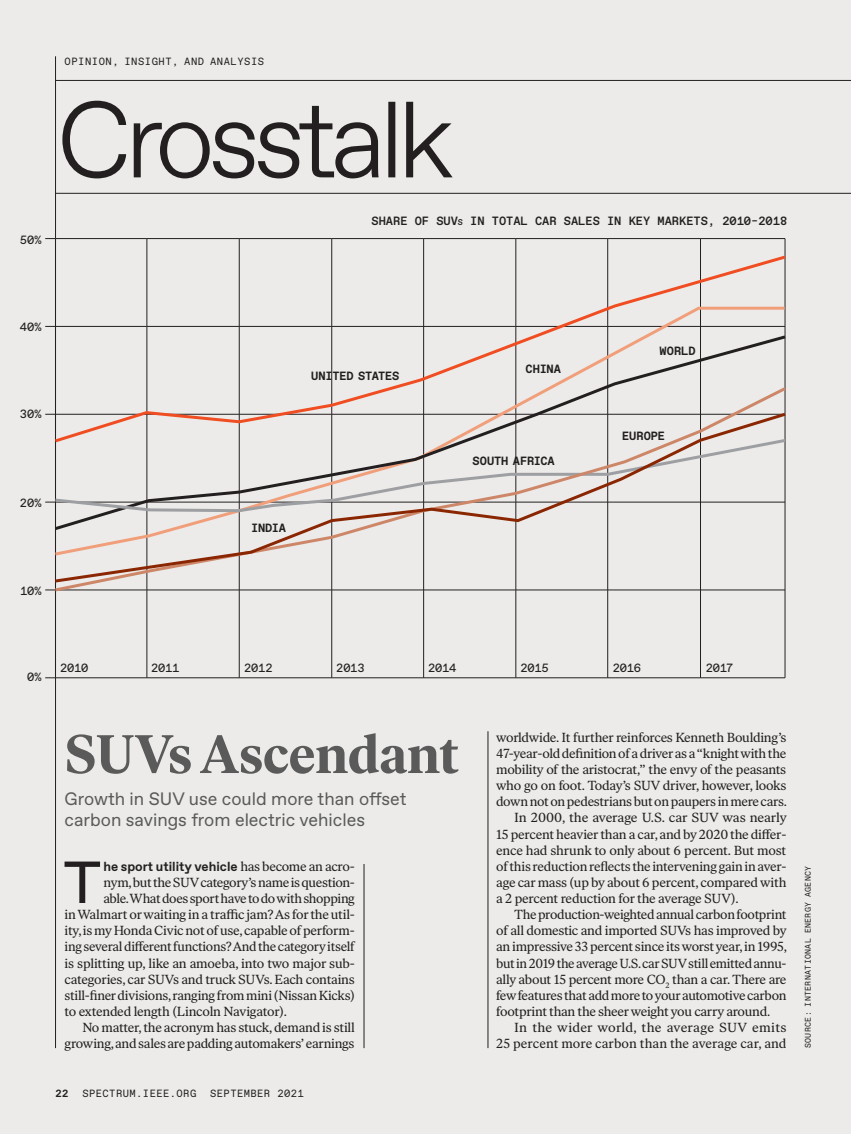
<style>
.page{position:relative;width:851px;height:1134px;background:#fff}
.page>*{position:absolute;margin:0;border:0;box-sizing:border-box;transform-origin:0 0}
.Body{font:59.25px "ABC Favorit Pro";color:#231f20}
._1_Hed{font:700 54px "Ivar Headline";letter-spacing:-.005em;color:#595a59}
._2_Dek{font:18px/21px "ABC Favorit Pro";color:#595a59}
.Body_Indent{font:13.2px/16.2px "Ivar Text";letter-spacing:-.015em;color:#231f20;text-align:justify}
.Body-2{font:13.2px "Ivar Text";letter-spacing:-.02em;color:#231f20}
.Body_Indent-2{font:13.2px/16.2px "Ivar Text";letter-spacing:.015em;color:#231f20;text-align:right}
.Body-3{font:700 13.2px "ABC Favorit Pro";color:#231f20}
.t1{font:12px "ABC Favorit Mono";letter-spacing:-.005em;color:#231f20}
._2_Dek-2{font:500 12px "ABC Favorit Mono";color:#231f20}
.t2{font:700 12px "ABC Favorit Mono";letter-spacing:-.01em;color:#231f20}
.Folio{font:10.5px "ABC Favorit Mono";letter-spacing:.04em;color:#231f20}
.Section_Rubrik{font:10.5px "ABC Favorit Mono";letter-spacing:.05em;color:#231f20}
.Folio-2{font:700 10.5px "ABC Favorit Mono";color:#231f20}
.Credit_Gutter{font:8.25px "ABC Favorit Mono";letter-spacing:.04em;color:#231f20}
.s1{font-size:8.4px}
.s2{font-family:"Ivar Text";font-weight:400}
</style>
<div class="page">
<div style="left:0;top:0;width:850px;height:1134px;background:#ecebe9"></div>
<hr style="left:55px;top:56px;width:1px;height:992px;background:#231f20">
<hr style="left:56px;top:193px;width:794px;height:1px;background:#231f20">
<hr style="left:56px;top:80px;width:794px;height:1px;background:#231f20">
<hr style="left:364px;top:864px;width:1px;height:184px;background:#231f20">
<hr style="left:487px;top:731px;width:1px;height:317px;background:#231f20">
<svg style="left:62px;top:101px;width:390px;height:77px"></svg>
<hr style="left:45px;top:238px;width:740px;height:1px;background:#231f20">
<hr style="left:45px;top:326px;width:740px;height:1px;background:#231f20">
<hr style="left:45px;top:414px;width:740px;height:1px;background:#231f20">
<hr style="left:45px;top:502px;width:740px;height:1px;background:#231f20">
<hr style="left:45px;top:590px;width:740px;height:1px;background:#231f20">
<hr style="left:45px;top:678px;width:740px;height:1px;background:#231f20">
<hr style="left:147px;top:239px;width:1px;height:439px;background:#231f20">
<hr style="left:239px;top:239px;width:1px;height:439px;background:#231f20">
<hr style="left:331px;top:239px;width:1px;height:439px;background:#231f20">
<hr style="left:423px;top:239px;width:1px;height:439px;background:#231f20">
<hr style="left:515px;top:239px;width:1px;height:439px;background:#231f20">
<hr style="left:607px;top:239px;width:1px;height:439px;background:#231f20">
<hr style="left:700px;top:239px;width:1px;height:439px;background:#231f20">
<hr style="left:784px;top:239px;width:1px;height:439px;background:#231f20">
<svg style="left:146px;top:253px;width:640px;height:52px"></svg>
<svg style="left:52px;top:305px;width:734px;height:28px"></svg>
<svg style="left:146px;top:333px;width:640px;height:52px"></svg>
<svg style="left:52px;top:385px;width:734px;height:208px"></svg>
<svg style="left:52px;top:411px;width:734px;height:173px"></svg>
<p class="Section_Rubrik" style="left:64px;top:55px;width:201px">OPINION, INSIGHT, AND ANALYSIS</p>
<p class="t1" style="left:20px;top:232px;width:23px">50%</p>
<p class="_2_Dek-2" style="left:371px;top:214px;width:417px">SHARE OF SUV<span class="s1">s</span> IN TOTAL CAR SALES IN KEY MARKETS, 2010–2018</p>
<p class="t1" style="left:20px;top:320px;width:23px">40%</p>
<p class="t1" style="left:20px;top:407px;width:23px">30%</p>
<p class="t1" style="left:20px;top:496px;width:23px">20%</p>
<p class="t1" style="left:20px;top:583px;width:23px">10%</p>
<p class="t2" style="left:311px;top:368px;width:89px">UNITED STATES</p>
<p class="t2" style="left:251px;top:521px;width:36px">INDIA</p>
<p class="t2" style="left:525px;top:362px;width:37px">CHINA</p>
<p class="t2" style="left:472px;top:454px;width:84px">SOUTH AFRICA</p>
<p class="t2" style="left:659px;top:344px;width:37px">WORLD</p>
<p class="t2" style="left:622px;top:429px;width:44px">EUROPE</p>
<p class="t1" style="left:27px;top:670px;width:16px">0%</p>
<p class="t1" style="left:60px;top:661px;width:30px">2010</p>
<p class="t1" style="left:151px;top:661px;width:30px">2011</p>
<p class="t1" style="left:244px;top:661px;width:30px">2012</p>
<p class="t1" style="left:336px;top:661px;width:30px">2013</p>
<p class="t1" style="left:428px;top:661px;width:30px">2014</p>
<p class="t1" style="left:520px;top:661px;width:30px">2015</p>
<p class="t1" style="left:612px;top:661px;width:30px">2016</p>
<p class="t1" style="left:705px;top:661px;width:29px">2017</p>
<p class="_1_Hed" style="left:64px;top:723px;width:395px">SUVs Ascendant</p>
<p class="_2_Dek" style="left:64px;top:789px;width:343px">Growth in SUV use could more than offset carbon savings from electric vehicles</p>
<p class="Body" style="left:63px;top:848px;width:39px">T</p>
<p class="Body-3" style="left:103px;top:858px;width:253px">he sport utility vehicle <span class="s2">has become an acro-</span></p>
<p class="Body-2" style="left:103px;top:875px;width:253px">nym, but the SUV category’s name is question-</p>
<p class="Body-2" style="left:103px;top:891px;width:253px">able. What does sport have to do with shopping</p>
<p class="Body-2" style="left:64px;top:907px;width:292px">in Walmart or waiting in a traffic jam? As for the util-</p>
<p class="Body-2" style="left:64px;top:923px;width:292px">ity, is my Honda Civic not of use, capable of perform-</p>
<p class="Body-2" style="left:64px;top:939px;width:291px">ing several different functions? And the category itself</p>
<p class="Body-2" style="left:64px;top:955px;width:292px">is splitting up, like an amoeba, into two major sub-</p>
<p class="Body-2" style="left:64px;top:971px;width:292px">categories, car SUVs and truck SUVs. Each contains</p>
<p class="Body-2" style="left:64px;top:987px;width:292px">still-finer divisions, ranging from mini (Nissan Kicks)</p>
<p class="Body-2" style="left:64px;top:1004px;width:224px">to extended length (Lincoln Navigator).</p>
<p class="Body_Indent" style="left:64px;top:1019px;width:292px;text-align:right">No matter, the acronym has stuck, demand is still growing, and sales are padding automakers’ earnings</p>
<p class="Folio-2" style="left:56px;top:1087px;width:15px">22</p>
<p class="Folio" style="left:82px;top:1087px;width:115px">SPECTRUM.IEEE.ORG</p>
<p class="Folio" style="left:210px;top:1087px;width:95px">SEPTEMBER 2021</p>
<p class="Body_Indent" style="left:496px;top:729px;width:292px">worldwide. It further reinforces Kenneth Boulding’s 47-year-old definition of a driver as a “knight with the mobility of the aristocrat,” the envy of the peasants who go on foot. Today’s SUV driver, however, looks down not on pedestrians but on paupers in mere cars.</p>
<p class="Body_Indent" style="left:496px;top:810px;width:292px;text-indent:18px">In 2000, the average U.S. car SUV was nearly 15 percent heavier than a car, and by 2020 the differ&shy;ence had shrunk to only about 6 percent. But most of this reduction reflects the intervening gain in aver&shy;age car mass (up by about 6 percent, compared with a 2 percent reduction for the average SUV).</p>
<p class="Body_Indent" style="left:496px;top:906px;width:292px;text-indent:18px">The production-weighted annual carbon footprint of all domestic and imported SUVs has improved by an impressive 33 percent since its worst year, in 1995, but in 2019 the average U.S. car SUV still emitted annu&shy;ally about 15 percent more CO<sub>2</sub> than a car. There are few features that add more to your automotive carbon footprint than the sheer weight you carry around.</p>
<p class="Body_Indent-2" style="left:496px;top:1019px;width:292px">In the wider world, the average SUV emits<br>25 percent more carbon than the average car, and</p>
<p class="Credit_Gutter" style="left:803px;top:1048px;width:184px;rotate:-90deg">SOURCE: INTERNATIONAL ENERGY AGENCY</p>
</div>
